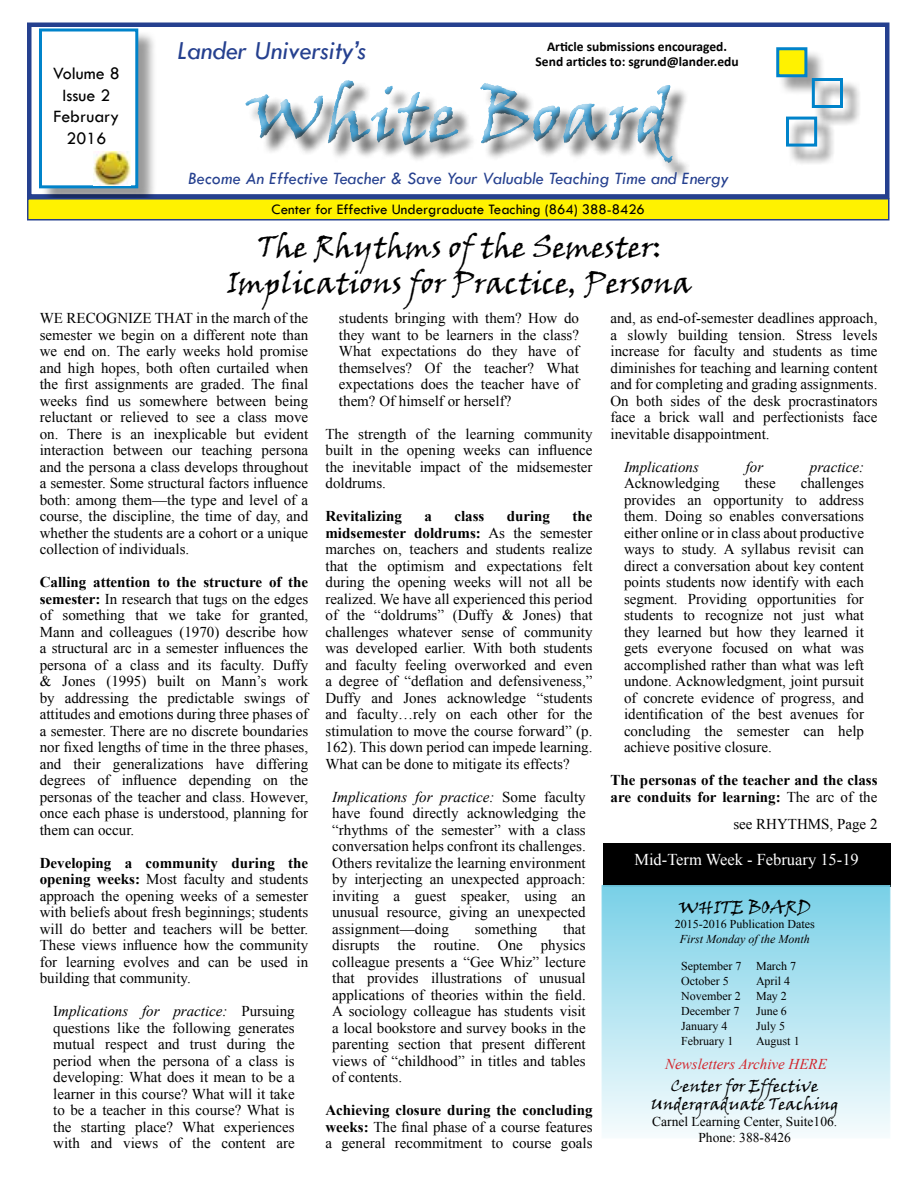
<style>
.page{position:relative;width:918px;height:1188px;background:#fff}
.page>*{position:absolute;margin:0;border:0;box-sizing:border-box;transform-origin:0 0}
.t1{font:30px/36px "Viner Hand ITC";color:#000;text-align:center}
.t2{font:italic 27px "Tw Cen";color:#25408f}
.t3{font:italic 18px "Tw Cen";color:#25408f}
.t4{font:18px/21.6px "Tw Cen";color:#000;text-align:center}
.t5{font:18px "Viner Hand ITC";color:#000}
.t6{font:16.5px/18px "Viner Hand ITC";color:#000;text-align:center}
.t7{font:16.5px "Times New Roman";color:#fff}
.t8{font:15px/16.5px "Times New Roman";color:#000;text-align:justify}
.t9{font:700 15px/16.5px "Times New Roman";color:#000}
.t10{font:15px "Tw Cen";color:#000}
.t11{font:italic 15px "Times New Roman";color:#000}
.t12{font:italic 15px "Times New Roman";color:#d2232a}
.t13{font:700 13.5px/15px "Calibri";color:#000;text-align:center}
.t14{font:13.5px/16.5px "Times New Roman";color:#000;text-align:center}
.t15{font:12px/15px "Times New Roman";color:#000}
.t16{font:italic 12px "Times New Roman";color:#000}
.s1{font-weight:700}
.s2{font-style:italic}
.s3{font-weight:400}
</style>
<div class="page">
<div style="left:603px;top:843px;width:287px;height:44px;background:#000"></div>
<div style="left:602px;top:885px;width:288px;height:253px;background:linear-gradient(to bottom,#78d0e7,#f6fcfd);border:1px solid #72cee6"></div>
<div style="left:27px;top:22px;width:863px;height:177px;background:#fff;border:4px solid #25408f"></div>
<div style="left:245px;top:75px;width:429px;height:88px;background:#000;opacity:.75"></div>
<div style="left:42px;top:31px;width:115px;height:176px;background:#000;opacity:.4"></div>
<div style="left:39px;top:28px;width:99px;height:160px;background:#fff;border:3px solid #0083ca"></div>
<div style="left:779px;top:50px;width:46px;height:46px;background:#000;opacity:.39"></div>
<div style="left:776px;top:47px;width:31px;height:30px;background:#fff200;border:3px solid #0083ca"></div>
<div style="left:814px;top:81px;width:47px;height:46px;background:#000;opacity:.75"></div>
<div style="left:812px;top:78px;width:31px;height:30px;border:3px solid #0083ca"></div>
<div style="left:789px;top:119px;width:46px;height:47px;background:#000;opacity:.75"></div>
<div style="left:786px;top:117px;width:31px;height:30px;border:3px solid #0083ca"></div>
<div style="left:27px;top:198px;width:863px;height:22px;background:#fff200;border:2px solid #25408f"></div>
<img style="left:94px;top:151px;width:37px;height:35px">
<p class="t4" style="left:53px;top:63px;width:68px">Volume 8<br>Issue 2<br>February<br>2016</p>
<h2 class="t2" style="left:177px;top:34px;width:191px">Lander University’s</h2>
<p class="t13" style="left:536px;top:39px;width:205px">Article submissions encouraged.<br>Send articles to: sgrund@lander.edu</p>
<p class="t3" style="left:188px;top:168px;width:542px">Become An Effective Teacher &amp; Save Your Valuable Teaching Time and Energy</p>
<p class="t10" style="left:272px;top:201px;width:375px">Center for Effective Undergraduate Teaching (864) 388-8426</p>
<h1 class="t1" style="left:227px;top:227px;width:467px">The Rhythms of the Semester:<br>Implications for Practice, Persona</h1>
<p class="t8" style="left:40px;top:310px;width:270px">We reco gnize that in the march of the semester we begin on a different note than we end on. The early weeks hold promise and high hopes, both often curtailed when the first assignments are graded. The final weeks find us somewhere between being reluctant or relieved to see a class move on. There is an inexplicable but evident interaction between our teaching persona and the persona a class develops throughout a semester. Some structural factors influence both: among them—the type and level of a course, the discipline, the time of day, and whether the students are a cohort or a unique collection of individuals.</p>
<p class="t8" style="left:40px;top:574px;width:270px"><span class="s1">Calling attention to the structure of the semester:</span> In research that tugs on the edges of something that we take for granted, Mann and colleagues (1970) describe how a structural arc in a semester influences the persona of a class and its faculty. Duffy &amp; Jones (1995) built on Mann’s work by addressing the predictable swings of attitudes and emotions during three phases of a semester. There are no discrete boundaries nor fixed lengths of time in the three phases, and their generalizations have differing degrees of influence depending on the personas of the teacher and class. However, once each phase is understood, planning for them can occur.</p>
<p class="t8" style="left:40px;top:854px;width:270px"><span class="s1">Developing a community during the opening weeks:</span> Most faculty and students approach the opening weeks of a semester with beliefs about fresh beginnings; students will do better and teachers will be better.<br>These views influence how the community for learning evolves and can be used in building that community.</p>
<p class="t8" style="left:53px;top:1003px;width:243px">I<span class="s2">mplications for practice:</span> Pursuing questions like the following generates mutual respect and trust during the period when the persona of a class is developing: What does it mean to be a learner in this course? What will it take to be a teacher in this course? What is the starting place? What experiences with and views of the content are</p>
<p class="t8" style="left:610px;top:310px;width:269px">and, as end-of-semester deadlines approach, a slowly building tension. Stress levels increase for faculty and students as time diminishes for teaching and learning content and for completing and grading assignments.<br>On both sides of the desk procrastinators face a brick wall and perfectionists face inevitable disappointment.</p>
<p class="t11" style="left:624px;top:457px;width:76px">Implications</p>
<p class="t11" style="left:746px;top:457px;width:19px">for</p>
<p class="t11" style="left:810px;top:457px;width:56px">practice:</p>
<p class="t8" style="left:624px;top:475px;width:97px">Acknowledging</p>
<p class="t8" style="left:745px;top:475px;width:32px">these</p>
<p class="t8" style="left:339px;top:310px;width:242px">students bringing with them? How do they want to be learners in the class?<br>What expectations do they have of themselves? Of the teacher? What expectations does the teacher have of them? Of himself or herself?</p>
<p class="t8" style="left:326px;top:425px;width:269px">The strength of the learning community built in the opening weeks can influence the inevitable impact of the midsemester doldrums.</p>
<p class="t9" style="left:326px;top:508px;width:78px">Revitalizing</p>
<p class="t9" style="left:425px;top:508px;width:9px">a</p>
<p class="t9" style="left:454px;top:508px;width:31px">class</p>
<p class="t9" style="left:507px;top:508px;width:45px">during</p>
<p class="t8" style="left:624px;top:475px;width:242px;text-indent:177px">challenges provides an opportunity to address them. Doing so enables conversations either online or in class about productive ways to study. A syllabus revisit can direct a conversation about key content points students now identify with each segment. Providing opportunities for students to recognize not just what they learned but how they learned it gets everyone focused on what was accomplished rather than what was left undone. Acknowledgment, joint pursuit of concrete evidence of progress, and identification of the best avenues for concluding the semester can help achieve positive closure.</p>
<p class="t9" style="left:610px;top:772px;width:269px">The personas of the teacher and the class are conduits for learning: <span class="s3">The arc of the</span></p>
<p class="t8" style="left:733px;top:816px;width:146px">see RHYTHMS, Page 2</p>
<p class="t8" style="left:326px;top:508px;width:269px;text-indent:247px"><span class="s1">the midsemester doldrums:</span> As the semester marches on, teachers and students realize that the optimism and expectations felt during the opening weeks will not all be realized. We have all experienced this period of the “doldrums” (Duffy &amp; Jones) that challenges whatever sense of community was developed earlier. With both students and faculty feeling overworked and even a degree of “deflation and defensiveness,” Duffy and Jones acknowledge “students and faculty…rely on each other for the stimulation to move the course forward” (p.<br>162). This down period can impede learning.<br>What can be done to mitigate its effects?</p>
<p class="t8" style="left:332px;top:788px;width:255px"><span class="s2">Implications for practice:</span> Some faculty have found directly acknowledging the “rhythms of the semester” with a class conversation helps confront its challenges.<br>Others revitalize the learning environment by interjecting an unexpected approach: inviting a guest speaker, using an unusual resource, giving an unexpected assignment—doing</p>
<p class="t7" style="left:634px;top:848px;width:226px">Mid-Term Week - February 15-19</p>
<p class="t5" style="left:679px;top:897px;width:134px">WHITE BOARD</p>
<p class="t15" style="left:675px;top:917px;width:141px">2015-2016 Publication Dates</p>
<p class="t16" style="left:680px;top:931px;width:131px">First Monday of the Month</p>
<p class="t15" style="left:681px;top:958px;width:62px">September 7<br>October 5<br>November 2<br>December 7<br>January 4<br>February 1</p>
<p class="t12" style="left:665px;top:1054px;width:163px">Newsletters Archive HERE</p>
<p class="t8" style="left:332px;top:920px;width:255px;text-indent:231px">that disrupts the routine. One physics colleague presents a “Gee Whiz” lecture that provides illustrations of unusual applications of theories within the field.<br>A sociology colleague has students visit a local bookstore and survey books in the parenting section that present different views of “childhood” in titles and tables of contents.</p>
<p class="t8" style="left:326px;top:1102px;width:269px"><span class="s1">Achieving closure during the concluding weeks:</span> The final phase of a course features a general recommitment to course goals</p>
<p class="t8" style="left:475px;top:920px;width:64px">something</p>
<p class="t15" style="left:756px;top:958px;width:45px">March 7<br>April 4<br>May 2<br>June 6<br>July 5<br>August 1</p>
<p class="t6" style="left:651px;top:1077px;width:190px">Center for Effective<br>Undergraduate Teaching</p>
<p class="t14" style="left:652px;top:1113px;width:187px">Carnel Learning Center, Suite106.<br>Phone: 388-8426</p>
</div>
